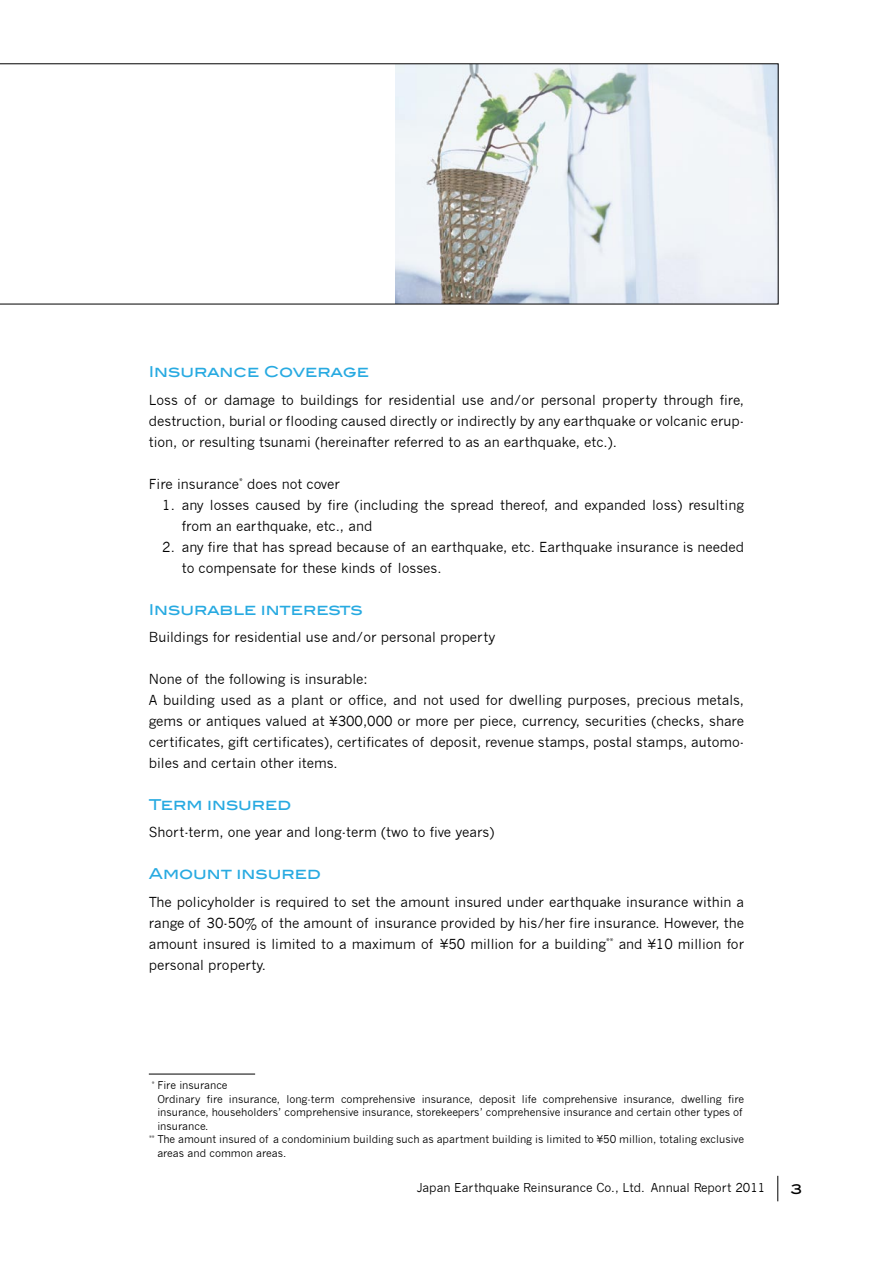
<style>
.page{position:relative;width:893px;height:1263px;background:#fff}
.page>*{position:absolute;margin:0;border:0;box-sizing:border-box;transform-origin:0 0}
.t1{font:500 15px "Blair ITC";color:#28aae1}
.t2{font:13.5px/21px "News Gothic";color:#000}
.t3{font:500 13.5px "Blair ITC";color:#000}
.t4{font:12px "News Gothic";color:#000}
.t5{font:10.5px "News Gothic";color:#000}
</style>
<div class="page">
<svg style="left:777px;top:1176px;width:1px;height:25px"></svg>
<hr style="left:149px;top:1074px;width:106px;height:1px;background:#000">
<svg style="left:0;top:63px;width:778px;height:241px"></svg>
<p class="t1" style="left:149px;top:363px;width:222px">I nsurance Coverage</p>
<p class="t2" style="left:149px;top:389px;width:597px;text-align:justify">Loss of or damage to buildings for residential use and/or personal property through fire, destruction, burial or flooding caused directly or indirectly by any earthquake or volcanic erup&shy;tion, or resulting tsunami (hereinafter referred to as an earthquake, etc.).</p>
<p class="t2" style="left:149px;top:473px;width:193px">Fire insurance<sup>*</sup> does not cover</p>
<p class="t2" style="left:182px;top:494px;width:564px;text-indent:-19px">1. any losses caused by fire (including the spread thereof, and expanded loss) resulting from an earthquake, etc., and</p>
<p class="t2" style="left:182px;top:536px;width:564px;text-indent:-19px">2. any fire that has spread because of an earthquake, etc. Earthquake insurance is needed to compensate for these kinds of losses.</p>
<p class="t1" style="left:149px;top:600px;width:215px">I nsurable interests</p>
<p class="t2" style="left:149px;top:627px;width:348px">Buildings for residential use and/or personal property</p>
<p class="t2" style="left:149px;top:669px;width:597px">None of the following is insurable:<br>A building used as a plant or office, and not used for dwelling purposes, precious metals, gems or antiques valued at ¥300,000 or more per piece, currency, securities (checks, share certificates, gift certificates), certificates of deposit, revenue stamps, postal stamps, automo&shy;biles and certain other items.</p>
<p class="t1" style="left:149px;top:795px;width:144px">Term insured</p>
<p class="t2" style="left:149px;top:822px;width:347px">Short-term, one year and long-term (two to five years)</p>
<p class="t1" style="left:149px;top:865px;width:173px">Amount insured</p>
<p class="t2" style="left:149px;top:891px;width:597px;text-align:justify">The policyholder is required to set the amount insured under earthquake insurance within a range of 30-50% of the amount of insurance provided by his/her fire insurance. However, the amount insured is limited to a maximum of ¥50 million for a building<sup>**</sup> and ¥10 million for personal property.</p>
<p class="t5" style="left:152px;top:1079px;width:77px"><sup>*</sup> Fire insurance</p>
<p class="t5" style="left:157px;top:1093px;width:588px">Ordinary fire insurance, long-term comprehensive insurance, deposit life comprehensive insurance, dwelling fire</p>
<p class="t5" style="left:157px;top:1106px;width:587px">insurance, householders’ comprehensive insurance, storekeepers’ comprehensive insurance and certain other types of</p>
<p class="t5" style="left:157px;top:1120px;width:53px">insurance.</p>
<p class="t5" style="left:149px;top:1133px;width:596px"><sup>**</sup> The amount insured of a condominium building such as apartment building is limited to ¥50 million, totaling exclusive</p>
<p class="t5" style="left:157px;top:1147px;width:131px">areas and common areas.</p>
<p class="t4" style="left:417px;top:1181px;width:350px">Japan Earthquake Reinsurance Co., Ltd. Annual Report 2011</p>
<p class="t3" style="left:791px;top:1180px;width:13px">3</p>
</div>
